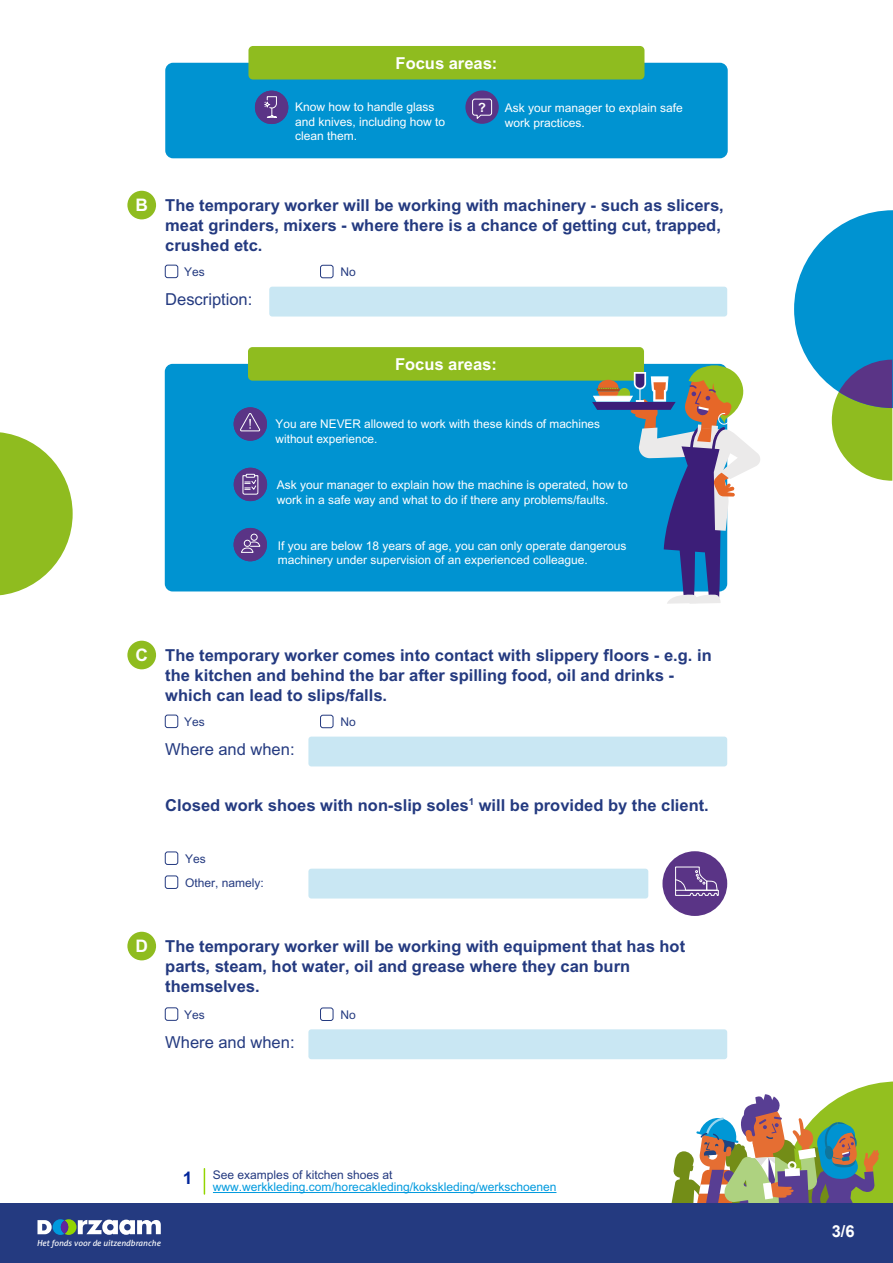
<style>
.page{position:relative;width:893px;height:1263px;background:#fff}
.page>*{position:absolute;margin:0;border:0;box-sizing:border-box;transform-origin:0 0}
.t1{font:700 17.25px "Arial";color:#fff}
.t2{font:700 17.25px "Arial";color:#00259a}
.t3{font:700 16.5px/19.8px "Arial";color:#243a80}
.t4{font:16.5px "Arial";color:#243a80}
.t5{font:700 16.5px "Arial";color:#fff}
.t6{font:700 12.75px "Arial";color:#fff}
.t7{font:12px/14.4px "Arial";color:#fff}
.t8{font:12px/24px "Arial";color:#243a80}
.t9{font:12px "Arial";color:#009ade}
.t10{font:italic 8.4px "Aller";color:#fff}
.s1{font-size:17.25px;color:#fff}
</style>
<div class="page">
<svg style="left:671px;top:1081px;width:222px;height:122px"></svg>
<svg style="left:0;top:432px;width:73px;height:164px"></svg>
<div style="left:0;top:1203px;width:893px;height:60px;background:#243a80"></div>
<svg style="left:794px;top:210px;width:99px;height:271px"></svg>
<svg style="left:38px;top:1219px;width:123px;height:16px"></svg>
<div style="left:61px;top:1220px;width:7px;height:14px;background:#60279e;border-radius:50%"></div>
<div style="left:165px;top:364px;width:562px;height:227px;background:#0093d1;border-radius:8px"></div>
<div style="left:248px;top:347px;width:396px;height:34px;background:#8fbc1f;border-radius:4px"></div>
<div style="left:234px;top:407px;width:33px;height:34px;background:#5a3486;border-radius:50%"></div>
<svg style="left:240px;top:413px;width:21px;height:18px"></svg>
<div style="left:234px;top:468px;width:33px;height:33px;background:#5a3486;border-radius:50%"></div>
<svg style="left:242px;top:474px;width:17px;height:21px"></svg>
<div style="left:234px;top:528px;width:33px;height:33px;background:#5a3486;border-radius:50%"></div>
<svg style="left:241px;top:534px;width:19px;height:19px"></svg>
<div style="left:165px;top:63px;width:563px;height:95px;background:#0093d1;border-radius:8px"></div>
<div style="left:248px;top:46px;width:396px;height:34px;background:#8fbc1f;border-radius:4px"></div>
<svg style="left:465px;top:90px;width:34px;height:34px"></svg>
<svg style="left:472px;top:99px;width:20px;height:20px"></svg>
<div style="left:255px;top:91px;width:33px;height:33px;background:#5a3486;border-radius:50%"></div>
<svg style="left:264px;top:90px;width:16px;height:28px"></svg>
<div style="left:127px;top:191px;width:29px;height:28px;background:#8fbc1f;border-radius:50%"></div>
<div style="left:165px;top:265px;width:13px;height:13px;border:1px solid #243a80;border-radius:2px"></div>
<div style="left:320px;top:265px;width:13px;height:13px;border:1px solid #243a80;border-radius:2px"></div>
<div style="left:269px;top:287px;width:458px;height:29px;background:#c9e7f3;border-radius:3px"></div>
<div style="left:127px;top:641px;width:29px;height:28px;background:#8fbc1f;border-radius:50%"></div>
<div style="left:165px;top:715px;width:13px;height:13px;border:1px solid #243a80;border-radius:2px"></div>
<div style="left:320px;top:715px;width:13px;height:13px;border:1px solid #243a80;border-radius:2px"></div>
<div style="left:308px;top:737px;width:419px;height:29px;background:#c9e7f3;border-radius:3px"></div>
<div style="left:165px;top:851px;width:13px;height:14px;border:1px solid #243a80;border-radius:2px"></div>
<div style="left:308px;top:869px;width:340px;height:29px;background:#c9e7f3;border-radius:3px"></div>
<div style="left:165px;top:875px;width:13px;height:14px;border:1px solid #243a80;border-radius:2px"></div>
<div style="left:127px;top:932px;width:29px;height:28px;background:#8fbc1f;border-radius:50%"></div>
<div style="left:165px;top:1007px;width:13px;height:14px;border:1px solid #243a80;border-radius:2px"></div>
<div style="left:320px;top:1007px;width:13px;height:14px;border:1px solid #243a80;border-radius:2px"></div>
<div style="left:308px;top:1029px;width:419px;height:30px;background:#c9e7f3;border-radius:3px"></div>
<hr style="left:213px;top:1192px;width:343px;height:1px;background:#009ade">
<svg style="left:204px;top:1169px;width:1px;height:25px"></svg>
<div style="left:662px;top:851px;width:65px;height:65px;background:#5a3486;border-radius:50%"></div>
<svg style="left:675px;top:851px;width:44px;height:45px"></svg>
<svg style="left:592px;top:363px;width:168px;height:241px"></svg>
<p class="t5" style="left:396px;top:53px;width:103px">Focus areas:</p>
<p class="t7" style="left:295px;top:100px;width:141px">Know how to handle glass</p>
<p class="t6" style="left:478px;top:100px;width:9px">?</p>
<p class="t7" style="left:295px;top:115px;width:152px">and knives, including how to clean them.</p>
<p class="t7" style="left:505px;top:101px;width:180px">Ask your manager to explain safe work practices.</p>
<p class="t3" style="left:165px;top:195px;width:560px;text-indent:-30px"><span class="s1">B</span> The temporary worker will be working with machinery - such as slicers, meat grinders, mixers - where there is a chance of getting cut, trapped, crushed etc.</p>
<p class="t8" style="left:184px;top:260px;width:22px">Yes</p>
<p class="t8" style="left:340px;top:260px;width:17px">No</p>
<p class="t4" style="left:165px;top:290px;width:89px">Description:</p>
<p class="t5" style="left:395px;top:354px;width:103px">Focus areas:</p>
<p class="t7" style="left:276px;top:417px;width:326px">You are NEVER allowed to work with these kinds of machines without experience.</p>
<p class="t7" style="left:277px;top:478px;width:352px">Ask your manager to explain how the machine is operated, how to work in a safe way and what to do if there any problems/faults.</p>
<p class="t7" style="left:278px;top:539px;width:350px">If you are below 18 years of age, you can only operate dangerous machinery under supervision of an experienced colleague.</p>
<p class="t7" style="left:505px;top:533px;width:144px;line-height:13.5px">De te nemen maatregelen, waaronder:</p>
<p class="t1" style="left:136px;top:645px;width:14px">C</p>
<p class="t3" style="left:165px;top:645px;width:548px">The temporary worker comes into contact with slippery floors - e.g. in the kitchen and behind the bar after spilling food, oil and drinks - which can lead to slips/falls.</p>
<p class="t8" style="left:340px;top:710px;width:17px">No</p>
<p class="t8" style="left:184px;top:710px;width:22px">Yes</p>
<p class="t4" style="left:165px;top:740px;width:131px">Where and when:</p>
<p class="t3" style="left:165px;top:795px;width:545px">Closed work shoes with non-slip soles<sup>1</sup> will be provided by the client.</p>
<p class="t8" style="left:185px;top:847px;width:80px">Yes<br>Other, namely:</p>
<p class="t1" style="left:136px;top:936px;width:14px">D</p>
<p class="t3" style="left:165px;top:936px;width:521px">The temporary worker will be working with equipment that has hot parts, steam, hot water, oil and grease where they can burn themselves.</p>
<p class="t8" style="left:184px;top:1003px;width:22px">Yes</p>
<p class="t8" style="left:340px;top:1003px;width:17px">No</p>
<p class="t4" style="left:165px;top:1033px;width:131px">Where and when:</p>
<p class="t2" style="left:183px;top:1167px;width:11px">1</p>
<p class="t8" style="left:213px;top:1163px;width:181px">See examples of kitchen shoes at</p>
<p class="t9" style="left:213px;top:1180px;width:345px">www.werkkleding.com/horecakleding/kokskleding/werkschoenen</p>
<p class="t10" style="left:37px;top:1237px;width:125px">Het fonds voor de uitzendbranche</p>
<p class="t5" style="left:832px;top:1219px;width:24px">3/6</p>
</div>
